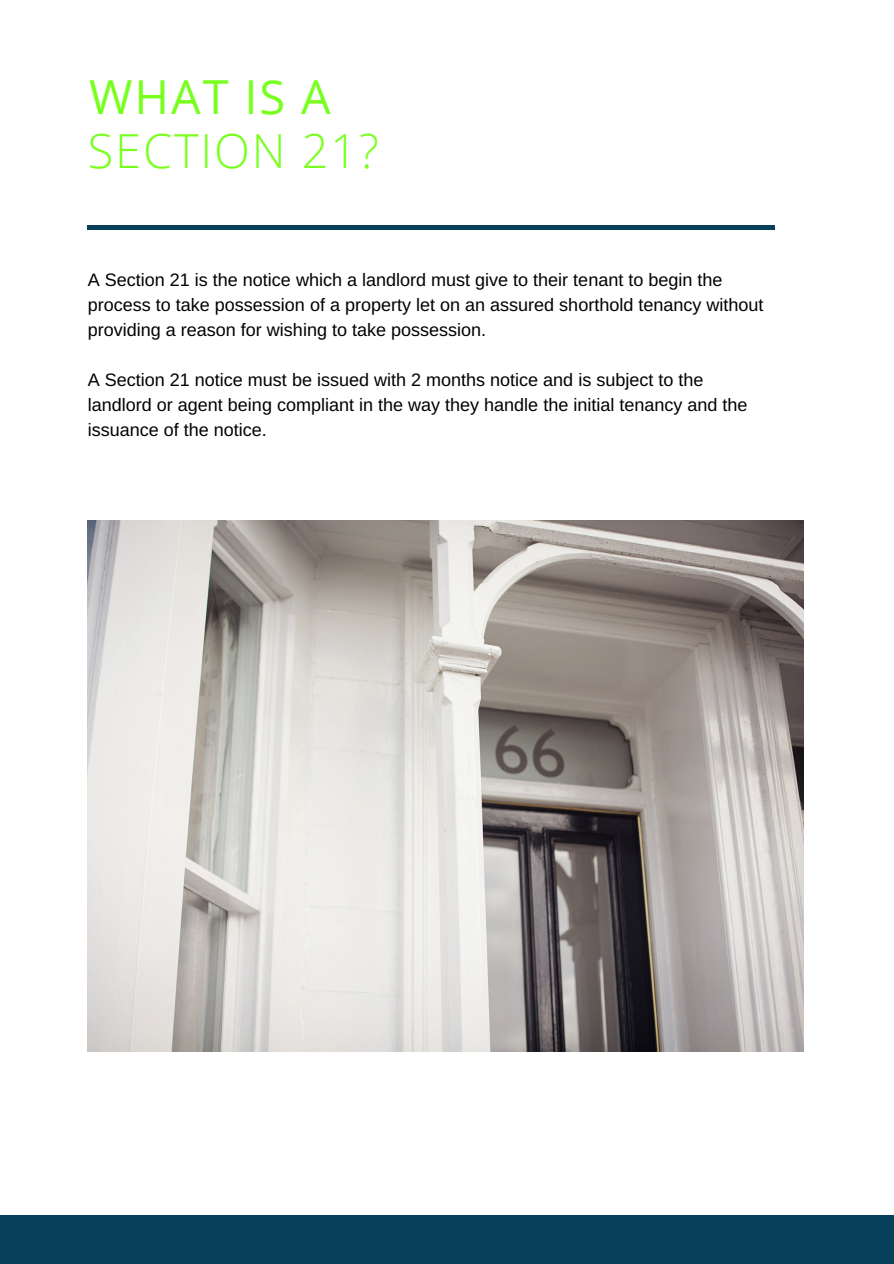
<style>
.page{position:relative;width:894px;height:1264px;background:#fff}
.page>*{position:absolute;margin:0;border:0;box-sizing:border-box;transform-origin:0 0}
.t1{font:300 46.95px "Open Sans";letter-spacing:.04em;color:#79ff1e}
.t2{font:46.95px "Open Sans";letter-spacing:.04em;color:#79ff1e}
.t3{font:18px/25px "Arimo";color:#000}
</style>
<div class="page">
<div style="left:88px;top:225px;width:687px;height:5px;background:#08405b"></div>
<div style="left:0;top:1215px;width:893px;height:48px;background:#08405b"></div>
<img style="left:88px;top:520px;width:715px;height:531px">
<h1 class="t2" style="left:89px;top:64px;width:243px">WHAT IS A</h1>
<h1 class="t1" style="left:88px;top:117px;width:292px">SECTION 21?</h1>
<p class="t3" style="left:88px;top:267px;width:677px">A Section 21 is the notice which a landlord must give to their tenant to begin the process to take possession of a property let on an assured shorthold tenancy without providing a reason for wishing to take possession.</p>
<p class="t3" style="left:88px;top:367px;width:661px">A Section 21 notice must be issued with 2 months notice and is subject to the landlord or agent being compliant in the way they handle the initial tenancy and the issuance of the notice.</p>
</div>
